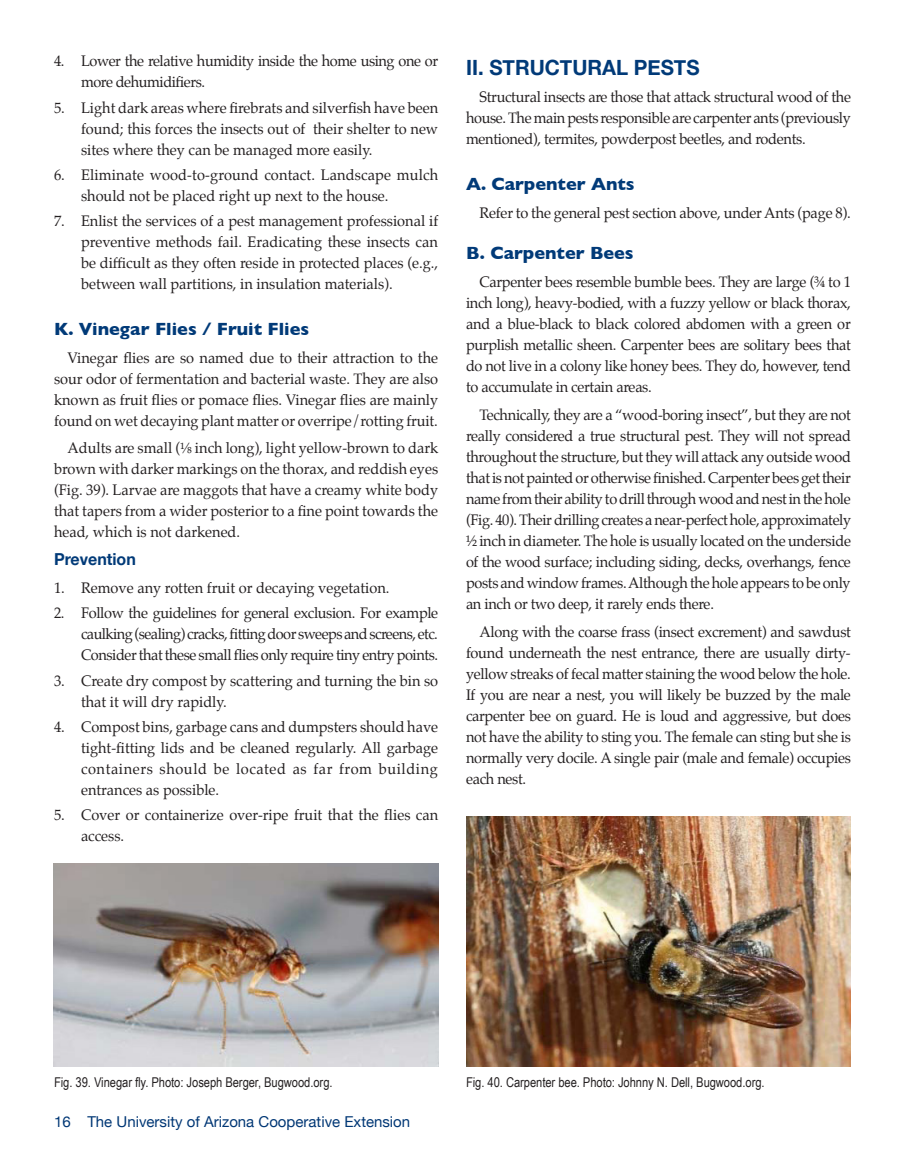
<style>
.page{position:relative;width:905px;height:1175px;background:#fff}
.page>*{position:absolute;margin:0;border:0;box-sizing:border-box;transform-origin:0 0}
.Subhead_1{font:700 21px "Helvetica Neue";color:#013a78}
.Subhead_1-2{font:700 18px "Gill Sans";color:#013a78}
.Subhead_1-3{font:700 16.5px "Helvetica Neue";color:#013a78}
.t1{font:15px/21px "Palatino";color:#231f20;text-align:justify}
.t2{font:15px/21px "Palatino";letter-spacing:-.03em;color:#231f20}
.t3{font:15px "Helvetica Neue";color:#013775}
.t4{font:13.5px "Arial Narrow";color:#231f20}
</style>
<div class="page">
<img style="left:54px;top:863px;width:385px;height:203px">
<img style="left:466px;top:816px;width:384px;height:250px">
<p class="t2" style="left:81px;top:51px;width:358px;text-indent:-27px">4. Lower the relative humidity inside the home using one or more dehumidifiers.</p>
<p class="t1" style="left:81px;top:97px;width:358px;text-indent:-27px">5. Light dark areas where firebrats and silverfish have been found; this forces the insects out of their shelter to new sites where they can be managed more easily.</p>
<p class="t1" style="left:81px;top:164px;width:359px;text-indent:-27px">6. Eliminate wood-to-ground contact. Landscape mulch should not be placed right up next to the house.</p>
<p class="t1" style="left:81px;top:211px;width:358px;text-indent:-27px">7. Enlist the services of a pest management professional if preventive methods fail. Eradicating these insects can be difficult as they often reside in protected places (e.g., between wall partitions, in insulation materials).</p>
<p class="Subhead_1-2" style="left:54px;top:314px;width:257px">K. Vinegar Flies / Fruit Flies</p>
<p class="t1" style="left:54px;top:347px;width:385px;text-indent:14px">Vinegar flies are so named due to their attraction to the sour odor of fermentation and bacterial waste. They are also known as fruit flies or pomace flies. Vinegar flies are mainly found on wet decaying plant matter or overripe/rotting fruit.</p>
<p class="t1" style="left:54px;top:438px;width:385px;text-indent:14px">Adults are small (⅛ inch long), light yellow-brown to dark brown with darker markings on the thorax, and reddish eyes (Fig. 39). Larvae are maggots that have a creamy white body that tapers from a wider posterior to a fine point towards the head, which is not darkened.</p>
<p class="Subhead_1-3" style="left:54px;top:546px;width:83px">Prevention</p>
<p class="t1" style="left:54px;top:577px;width:337px">1. Remove any rotten fruit or decaying vegetation.</p>
<p class="t1" style="left:81px;top:602px;width:358px;text-indent:-27px">2. Follow the guidelines for general exclusion. For example caulking (sealing) cracks, fitting door sweeps and screens, etc.<br>Consider that these small flies only require tiny entry points.</p>
<p class="t1" style="left:81px;top:670px;width:358px;text-indent:-27px">3. Create dry compost by scattering and turning the bin so that it will dry rapidly.</p>
<p class="t1" style="left:81px;top:716px;width:359px;text-indent:-27px">4. Compost bins, garbage cans and dumpsters should have tight-fitting lids and be cleaned regularly. All garbage containers should be located as far from building entrances as possible.</p>
<p class="t1" style="left:81px;top:804px;width:358px;text-indent:-27px">5. Cover or containerize over-ripe fruit that the flies can access.</p>
<p class="Subhead_1" style="left:466px;top:51px;width:235px">II. STRUCTURAL PESTS</p>
<p class="t1" style="left:466px;top:87px;width:386px;text-indent:14px">Structural insects are those that attack structural wood of the house. The main pests responsible are carpenter ants (previously mentioned), termites, powderpost beetles, and rodents.</p>
<p class="Subhead_1-2" style="left:466px;top:169px;width:170px">A. Carpenter Ants</p>
<p class="t1" style="left:479px;top:202px;width:373px">Refer to the general pest section above, under Ants (page 8).</p>
<p class="Subhead_1-2" style="left:466px;top:239px;width:169px">B. Carpenter Bees</p>
<p class="t1" style="left:466px;top:271px;width:386px;text-indent:14px">Carpenter bees resemble bumble bees. They are large (¾ to 1 inch long), heavy-bodied, with a fuzzy yellow or black thorax, and a blue-black to black colored abdomen with a green or purplish metallic sheen. Carpenter bees are solitary bees that do not live in a colony like honey bees. They do, however, tend to accumulate in certain areas.</p>
<p class="t1" style="left:466px;top:404px;width:386px;text-indent:14px">Technically, they are a “wood-boring insect”, but they are not really considered a true structural pest. They will not spread throughout the structure, but they will attack any outside wood that is not painted or otherwise finished. Carpenter bees get their name from their ability to drill through wood and nest in the hole (Fig. 40). Their drilling creates a near-perfect hole, approximately ½ inch in diameter. The hole is usually located on the underside of the wood surface; including siding, decks, overhangs, fence posts and window frames. Although the hole appears to be only an inch or two deep, it rarely ends there.</p>
<p class="t1" style="left:466px;top:621px;width:386px;text-indent:14px">Along with the coarse frass (insect excrement) and sawdust found underneath the nest entrance, there are usually dirty&shy;yellow streaks of fecal matter staining the wood below the hole.<br>If you are near a nest, you will likely be buzzed by the male carpenter bee on guard. He is loud and aggressive, but does not have the ability to sting you. The female can sting but she is normally very docile. A single pair (male and female) occupies each nest.</p>
<p class="t4" style="left:54px;top:1072px;width:280px">Fig. 39. Vinegar fly. Photo: Joseph Berger, Bugwood.org.</p>
<p class="t3" style="left:54px;top:1111px;width:358px">16 The University of Arizona Cooperative Extension</p>
<p class="t4" style="left:466px;top:1072px;width:300px">Fig. 40. Carpenter bee. Photo: Johnny N. Dell, Bugwood.org.</p>
</div>
